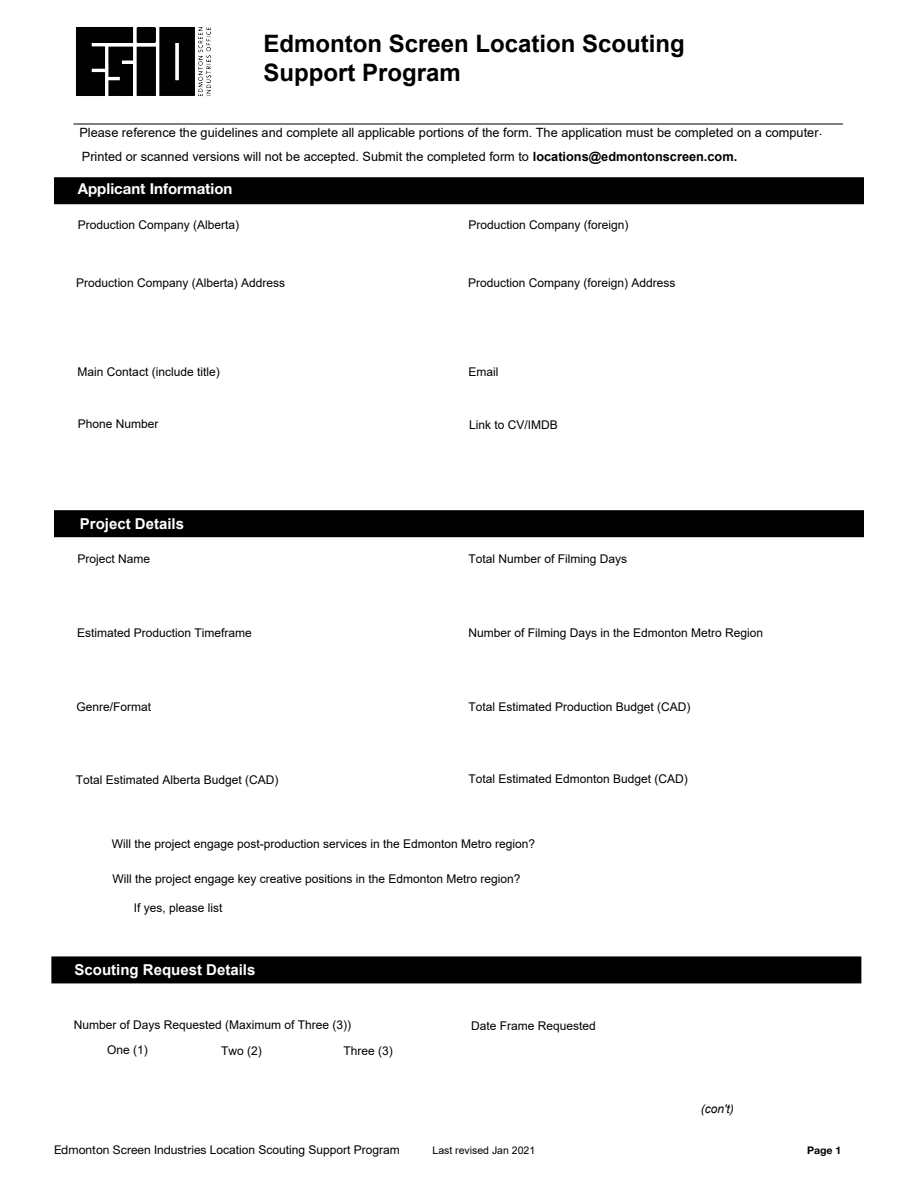
<style>
.page{position:relative;width:918px;height:1188px;background:#fff}
.page>*{position:absolute;margin:0;border:0;box-sizing:border-box;transform-origin:0 0}
.t1{font:700 24px/28.5px "Arial";color:#000}
.t2{font:700 15px "Arial";color:#fff}
.t3{font:700 15px "Helvetica Neue LT Std";color:#fff}
.t4{font:12.75px/24.2px "Arial";color:#000}
.t5{font:12px "Arial";color:#000}
.t6{font:12px "Arial";color:#000}
.t7{font:italic 12px "Arial";color:#000}
.t8{font:10.5px "Arial";color:#000}
.t9{font:700 10.5px "Helvetica Neue LT Std";color:#000}
.s1{font-style:inherit}
.s2{font-weight:700}
.s3{font-family:"Helvetica Neue LT Std"}
</style>
<div class="page">
<div style="left:54px;top:177px;width:810px;height:27px;background:#000"></div>
<hr style="left:73px;top:124px;width:770px;height:1px;background:#000">
<div style="left:54px;top:510px;width:810px;height:27px;background:#000"></div>
<img style="left:76px;top:27px;width:135px;height:69px">
<div style="left:51px;top:956px;width:810px;height:27px;background:#000"></div>
<h1 class="t1" style="left:263px;top:30px;width:423px">Edmonton Screen Location Scouting<br>Support Program</h1>
<p class="t4" style="left:79px;top:120px;width:744px">Please reference the guidelines and complete all applicable portions of the form. The application must be completed on a computer<span class="s1">.<br></span>Printed or scanned versions will not be accepted. Submit the completed form to <span class="s2">locations@edmontonscreen.com.</span></p>
<p class="t3" style="left:78px;top:180px;width:156px">Applicant Information</p>
<p class="t6" style="left:78px;top:217px;width:163px">Production Company (Alberta)</p>
<p class="t6" style="left:469px;top:216px;width:162px">Production Company (foreign)</p>
<p class="t6" style="left:76px;top:275px;width:210px">Production Company (Alberta) Address</p>
<p class="t6" style="left:468px;top:274px;width:209px">Production Company (foreign) Address</p>
<p class="t6" style="left:78px;top:363px;width:144px">Main Contact (include title)</p>
<p class="t6" style="left:469px;top:364px;width:31px">Email</p>
<p class="t6" style="left:78px;top:415px;width:82px">Phone Numbe<span class="s1">r</span></p>
<p class="t5" style="left:469px;top:416px;width:90px">Link to CV/IMDB</p>
<p class="t2" style="left:80px;top:513px;width:106px">Project Details</p>
<p class="t5" style="left:78px;top:551px;width:74px">Project Name</p>
<p class="t5" style="left:469px;top:550px;width:160px">Total Number of Filming Days</p>
<p class="t5" style="left:77px;top:625px;width:176px">Estimated Production Timeframe</p>
<p class="t5" style="left:469px;top:624px;width:296px">Number of Filming Days in the Edmonton Metro Region</p>
<p class="t5" style="left:76px;top:698px;width:76px">Genre/Format</p>
<p class="t5" style="left:469px;top:698px;width:224px">Total Estimated Production Budget (CAD)</p>
<p class="t5" style="left:76px;top:771px;width:204px">Total Estimated Alberta Budget (CAD)</p>
<p class="t5" style="left:469px;top:771px;width:221px">Total Estimated Edmonton Budget (CAD)</p>
<p class="t5" style="left:112px;top:836px;width:425px">Will the project engage post-production services in the Edmonton Metro region?</p>
<p class="t5" style="left:112px;top:871px;width:410px">Will the project engage key creative positions in the Edmonton Metro region?</p>
<p class="t5" style="left:134px;top:900px;width:90px">If yes, please list</p>
<p class="t2" style="left:75px;top:960px;width:182px">Scouting Request Details</p>
<p class="t5" style="left:74px;top:1017px;width:279px">Number of Days Requested (Maximum of Three (3))</p>
<p class="t5" style="left:107px;top:1041px;width:42px">One (1)</p>
<p class="t5" style="left:221px;top:1042px;width:42px">Two (2)</p>
<p class="t5" style="left:343px;top:1042px;width:51px">Three (3)</p>
<p class="t5" style="left:471px;top:1017px;width:126px">Date Frame Requested</p>
<p class="t7" style="left:701px;top:1101px;width:34px">(con't)</p>
<p class="t5" style="left:54px;top:1142px;width:347px"><span class="s3">Edmonton Screen Industries</span> Location Scouting Support Program</p>
<p class="t8" style="left:433px;top:1143px;width:104px">Last revised Jan 2021</p>
<p class="t9" style="left:807px;top:1144px;width:36px">Page 1</p>
</div>
